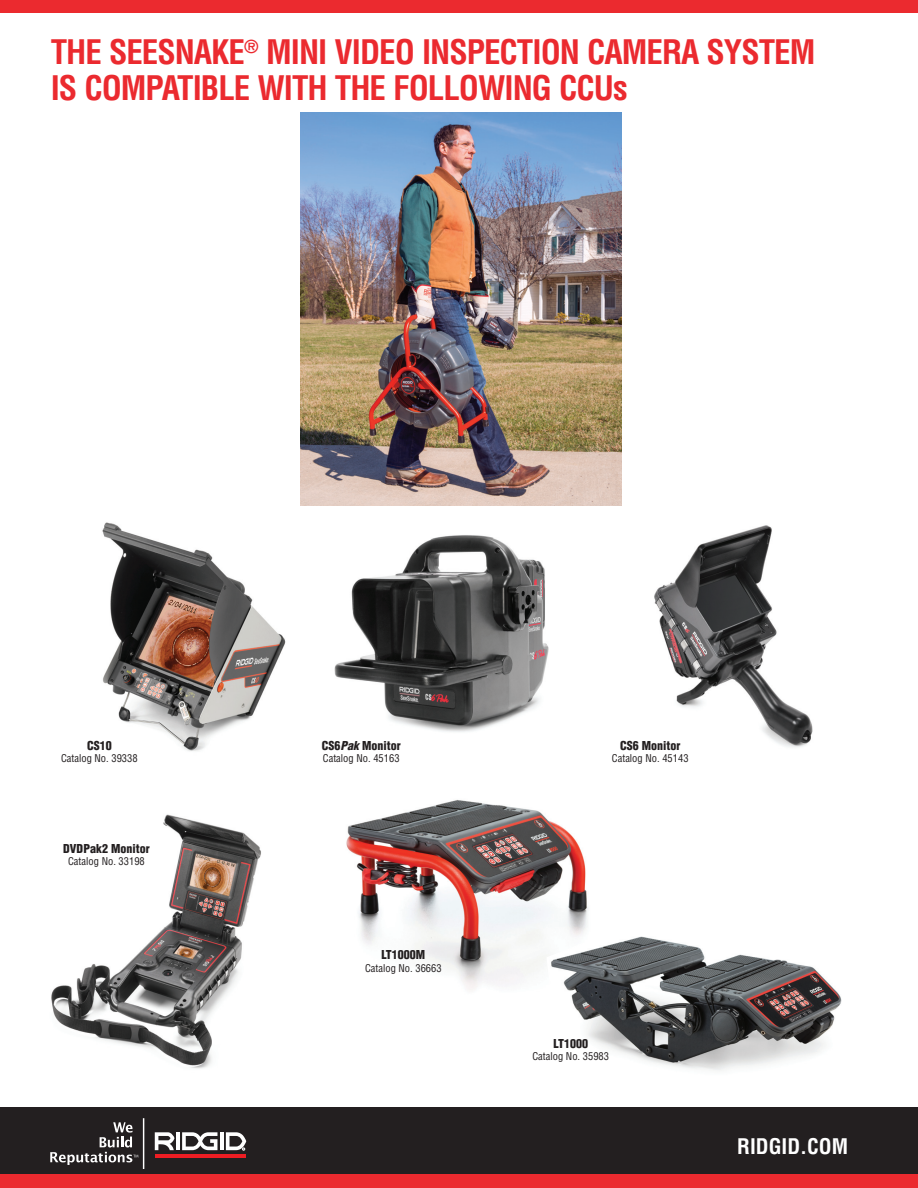
<style>
.page{position:relative;width:918px;height:1188px;background:#fff}
.page>*{position:absolute;margin:0;border:0;box-sizing:border-box;transform-origin:0 0}
.Bullet_copy{font:700 condensed 33px/36px "Helvetica LT Std";letter-spacing:-.03em;color:#eb2a2f}
.t1{font:700 condensed 21px "Helvetica LT Std";color:#fff}
.t2{font:900 condensed 12px "Helvetica LT Std";color:#231f20}
.t3{font:condensed 10.5px "Helvetica LT Std";color:#231f20}
.s1{font-style:italic}
</style>
<div class="page">
<div style="left:0;top:1107px;width:918px;height:68px;background:#231f20"></div>
<hr style="left:143px;top:1118px;width:1px;height:51px;background:#fff">
<hr style="left:155px;top:1154px;width:91px;height:3px;background:#ee1d23">
<hr style="left:176px;top:1132px;width:4px;height:18px;background:#fff">
<hr style="left:220px;top:1132px;width:4px;height:18px;background:#fff">
<svg style="left:155px;top:1132px;width:19px;height:18px"></svg>
<svg style="left:182px;top:1132px;width:35px;height:18px"></svg>
<svg style="left:226px;top:1132px;width:20px;height:18px"></svg>
<svg style="left:50px;top:1122px;width:88px;height:43px"></svg>
<div style="left:0;top:1175px;width:918px;height:13px;background:#eb2a2f"></div>
<div style="left:0;top:0;width:918px;height:12px;background:#eb2a2f"></div>
<img style="left:300px;top:112px;width:322px;height:393px">
<img style="left:102px;top:522px;width:184px;height:229px">
<img style="left:346px;top:800px;width:242px;height:190px">
<img style="left:334px;top:535px;width:215px;height:197px">
<img style="left:51px;top:814px;width:210px;height:255px">
<img style="left:654px;top:525px;width:159px;height:222px">
<svg style="left:545px;top:919px;width:297px;height:152px"></svg>
<p class="Bullet_copy" style="left:51px;top:34px;width:766px">THE SEESNAKE<sup>®</sup> MINI VIDEO INSPECTION CAMERA SYSTEM<br>IS COMPATIBLE WITH THE FOLLOWING CCUs</p>
<p class="t2" style="left:87px;top:738px;width:26px">CS10</p>
<p class="t3" style="left:61px;top:752px;width:78px">Catalog No. 39338</p>
<p class="t2" style="left:63px;top:841px;width:88px">DVDPak2 Monitor</p>
<p class="t3" style="left:68px;top:855px;width:78px">Catalog No. 33198</p>
<p class="t2" style="left:322px;top:738px;width:81px">CS6<span class="s1">Pak</span> Monitor</p>
<p class="t3" style="left:323px;top:752px;width:78px">Catalog No. 45163</p>
<p class="t2" style="left:381px;top:947px;width:45px">LT1000M</p>
<p class="t3" style="left:365px;top:961px;width:78px">Catalog No. 36663</p>
<p class="t2" style="left:620px;top:738px;width:62px">CS6 Monitor</p>
<p class="t3" style="left:612px;top:752px;width:78px">Catalog No. 45143</p>
<p class="t2" style="left:554px;top:1036px;width:36px">LT1000</p>
<p class="t3" style="left:532px;top:1050px;width:78px">Catalog No. 35983</p>
<p class="t1" style="left:737px;top:1133px;width:112px">RIDGID.COM</p>
</div>
